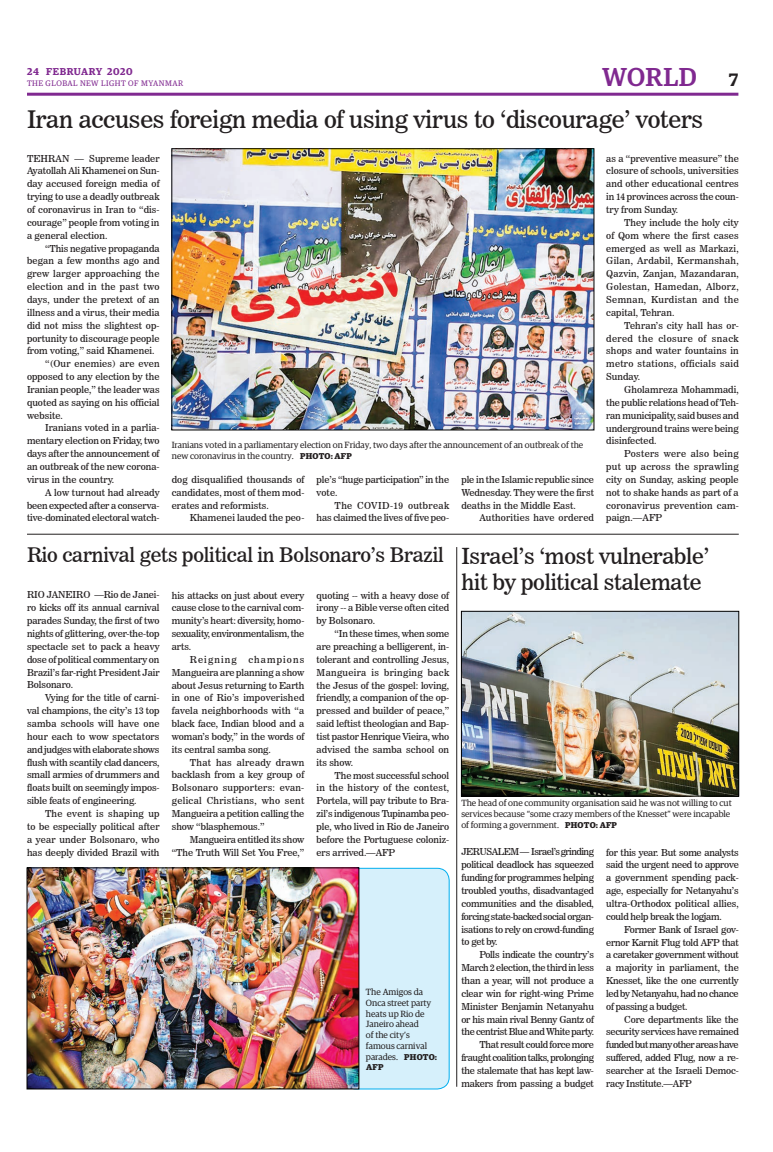
<style>
.page{position:relative;width:773px;height:1152px;background:#fff}
.page>*{position:absolute;margin:0;border:0;box-sizing:border-box;transform-origin:0 0}
.t1{font:500 26px "Guardian Egyp";letter-spacing:.02em;color:#802990}
.t2{font:24px "News 706 BT Roman C";letter-spacing:-.01em;color:#231f20}
.t3{font:22px/26.4px "News 706 BT Roman C";letter-spacing:-.01em;color:#231f20}
.t4{font:20px "News 706 BT Roman C";letter-spacing:-.01em;color:#231f20}
.t5{font:600 10px "Guardian Egyp";letter-spacing:.06em;color:#802990}
.t6{font:9.5px/12.9px "News 706 BT Roman C";letter-spacing:-.005em;color:#231f20;text-align:justify}
.t7{font:9.5px/12.9px "News 706 BT Roman C";letter-spacing:-.025em;color:#231f20;text-align:right}
.t8{font:9.5px "News 706 BT Roman C";letter-spacing:.02em;color:#231f20}
.t9{font:9.5px "News 706 BT Roman C";letter-spacing:.03em;color:#231f20}
.t10{font:9.5px "News 706 BT Roman C";letter-spacing:.015em;color:#231f20}
.t11{font:9px/10.8px "Guardian Egyp";color:#231f20}
.t12{font:700 8.5px "Guardian Egyp";color:#231f20}
.t13{font:8px "Guardian Egyp";letter-spacing:.06em;color:#802990}
.s1{font-weight:600;font-size:18px;color:#231f20}
.s2{font-weight:700;font-size:8.5px}
</style>
<div class="page">
<hr style="left:27px;top:93px;width:711px;height:3px;background:#802990">
<img style="left:174px;top:151px;width:418px;height:277px">
<img style="left:463px;top:613px;width:273px;height:181px">
<div style="left:461px;top:611px;width:277px;height:185px;border:1px solid #000001"></div>
<hr style="left:456px;top:547px;width:1px;height:540px;background:#231f20">
<hr style="left:27px;top:534px;width:711px;height:1px;background:#231f20">
<div style="left:344px;top:868px;width:105px;height:221px;background:#d6f0fb;border-radius:12px"></div>
<div style="left:344px;top:868px;width:105px;height:221px;border:1px solid #00aeef;border-radius:12px"></div>
<img style="left:29px;top:870px;width:328px;height:217px">
<div style="left:27px;top:868px;width:332px;height:221px;border:1px solid #000001"></div>
<p class="t5" style="left:27px;top:64px;width:107px">24 FEBRUARY 2020</p>
<p class="t13" style="left:27px;top:78px;width:158px">THE GLOBAL NEW LIGHT OF MYANMAR</p>
<h1 class="t1" style="left:602px;top:59px;width:138px">WORLD <span class="s1">7</span></h1>
<h2 class="t2" style="left:27px;top:105px;width:677px">Iran accuses foreign media of using virus to ‘discourage’ voters</h2>
<p class="t6" style="left:27px;top:152px;width:134px">TEHRAN — Supreme leader Ayatollah Ali Khamenei on Sun&shy;day accused foreign media of trying to use a deadly outbreak of coronavirus in Iran to “dis&shy;courage” people from voting in a general election.</p>
<p class="t6" style="left:45px;top:242px;width:116px">“This negative propaganda</p>
<p class="t10" style="left:27px;top:255px;width:134px">began a few months ago and</p>
<p class="t8" style="left:27px;top:268px;width:134px">grew larger approaching the</p>
<p class="t9" style="left:27px;top:281px;width:134px">election and in the past two</p>
<p class="t6" style="left:27px;top:293px;width:134px">days, under the pretext of an</p>
<p class="t6" style="left:27px;top:306px;width:134px">illness and a virus, their media</p>
<p class="t6" style="left:27px;top:319px;width:134px">did not miss the slightest op-</p>
<p class="t6" style="left:27px;top:332px;width:134px">portunity to discourage people</p>
<p class="t6" style="left:27px;top:344px;width:129px">from voting,” said Khamenei.</p>
<p class="t8" style="left:45px;top:358px;width:116px">“(Our enemies) are even</p>
<p class="t6" style="left:27px;top:370px;width:134px">opposed to any election by the</p>
<p class="t6" style="left:27px;top:383px;width:134px">Iranian people,” the leader was</p>
<p class="t6" style="left:27px;top:396px;width:134px">quoted as saying on his official</p>
<p class="t6" style="left:27px;top:409px;width:37px">website.</p>
<p class="t6" style="left:45px;top:422px;width:116px">Iranians voted in a parlia-</p>
<p class="t6" style="left:27px;top:434px;width:134px">mentary election on Friday, two</p>
<p class="t6" style="left:27px;top:447px;width:134px">days after the announcement of</p>
<p class="t6" style="left:27px;top:460px;width:134px">an outbreak of the new corona-</p>
<p class="t6" style="left:27px;top:473px;width:89px">virus in the country.</p>
<p class="t6" style="left:45px;top:486px;width:116px">A low turnout had already</p>
<p class="t6" style="left:27px;top:499px;width:134px">been expected after a conserva-</p>
<p class="t6" style="left:27px;top:512px;width:134px">tive-dominated electoral watch-</p>
<p class="t11" style="left:172px;top:439px;width:413px">Iranians voted in a parliamentary election on Friday, two days after the announcement of an outbreak of the new coronavirus in the country. <span class="s2">PHOTO: AFP</span></p>
<p class="t6" style="left:172px;top:473px;width:134px">dog disqualified thousands of candidates, most of them mod&shy;erates and reformists.</p>
<p class="t6" style="left:190px;top:511px;width:116px">Khamenei lauded the peo-</p>
<p class="t6" style="left:316px;top:473px;width:134px">ple’s “huge participation” in the vote.</p>
<p class="t6" style="left:316px;top:499px;width:134px;text-align:right">The COVID-19 outbreak<br>has claimed the lives of five peo-</p>
<p class="t6" style="left:461px;top:473px;width:134px">ple in the Islamic republic since Wednesday. They were the first deaths in the Middle East.</p>
<p class="t8" style="left:479px;top:512px;width:116px">Authorities have ordered</p>
<p class="t6" style="left:606px;top:152px;width:134px">as a “preventive measure” the closure of schools, universities and other educational centres in 14 provinces across the coun&shy;try from Sunday.</p>
<p class="t6" style="left:606px;top:216px;width:134px;text-indent:18px">They include the holy city of Qom where the first cases emerged as well as Markazi, Gilan, Ardabil, Kermanshah, Qazvin, Zanjan, Mazandaran, Golestan, Hamedan, Alborz, Semnan, Kurdistan and the capital, Tehran.</p>
<p class="t6" style="left:606px;top:319px;width:134px;text-indent:18px">Tehran’s city hall has or&shy;dered the closure of snack shops and water fountains in metro stations, officials said Sunday.</p>
<p class="t6" style="left:606px;top:383px;width:134px;text-indent:18px">Gholamreza Mohammadi, the public relations head of Teh&shy;ran municipality, said buses and underground trains were being disinfected.</p>
<p class="t6" style="left:606px;top:447px;width:134px;text-indent:18px">Posters were also being put up across the sprawling city on Sunday, asking people not to shake hands as part of a coronavirus prevention cam&shy;paign.—AFP</p>
<h3 class="t4" style="left:27px;top:543px;width:418px">Rio carnival gets political in Bolsonaro’s Brazil</h3>
<p class="t6" style="left:27px;top:589px;width:134px">RIO JANEIRO —Rio de Janei&shy;ro kicks off its annual carnival parades Sunday, the first of two nights of glittering, over-the-top spectacle set to pack a heavy dose of political commentary on Brazil’s far-right President Jair Bolsonaro.</p>
<p class="t6" style="left:27px;top:691px;width:134px;text-indent:18px">Vying for the title of carni&shy;val champions, the city’s 13 top samba schools will have one hour each to wow spectators and judges with elaborate shows flush with scantily clad dancers, small armies of drummers and floats built on seemingly impos&shy;sible feats of engineering.</p>
<p class="t6" style="left:27px;top:807px;width:134px;text-indent:18px">The event is shaping up to be especially political after a year under Bolsonaro, who has deeply divided Brazil with</p>
<p class="t6" style="left:172px;top:589px;width:134px">his attacks on just about every cause close to the carnival com&shy;munity’s heart: diversity, homo&shy;sexuality, environmentalism, the arts.</p>
<p class="t6" style="left:172px;top:653px;width:134px;text-indent:18px">Reigning champions Mangueira are planning a show about Jesus returning to Earth in one of Rio’s impoverished favela neighborhoods with “a black face, Indian blood and a woman’s body,” in the words of its central samba song.</p>
<p class="t6" style="left:172px;top:756px;width:134px;text-indent:18px">That has already drawn backlash from a key group of Bolsonaro supporters: evan&shy;gelical Christians, who sent Mangueira a petition calling the show “blasphemous.”</p>
<p class="t6" style="left:172px;top:833px;width:134px;text-align:right">Mangueira entitled its show “The Truth Will Set You Free,”</p>
<p class="t6" style="left:316px;top:589px;width:134px">quoting -- with a heavy dose of irony -- a Bible verse often cited by Bolsonaro.</p>
<p class="t6" style="left:316px;top:627px;width:134px;text-indent:18px">“In these times, when some are preaching a belligerent, in&shy;tolerant and controlling Jesus, Mangueira is bringing back the Jesus of the gospel: loving, friendly, a companion of the op&shy;pressed and builder of peace,” said leftist theologian and Bap&shy;tist pastor Henrique Vieira, who advised the samba school on its show.</p>
<p class="t6" style="left:316px;top:769px;width:134px;text-indent:18px">The most successful school in the history of the contest, Portela, will pay tribute to Bra&shy;zil’s indigenous Tupinamba peo&shy;ple, who lived in Rio de Janeiro before the Portuguese coloniz&shy;ers arrived.—AFP</p>
<p class="t11" style="left:366px;top:986px;width:73px">The Amigos da<br>Onca street party heats up Rio de<br>Janeiro ahead<br>of the city’s famous carnival parades. <span class="s2">PHOTO:</span></p>
<p class="t12" style="left:366px;top:1060px;width:19px">AFP</p>
<h3 class="t3" style="left:461px;top:543px;width:249px">Israel’s ‘most vulnerable’ hit by political stalemate</h3>
<p class="t11" style="left:461px;top:797px;width:272px">The head of one community organisation said he was not willing to cut services because “some crazy members of the Knesset” were incapable of forming a government. <span class="s2">PHOTO: AFP</span></p>
<p class="t6" style="left:461px;top:846px;width:134px">JERUSALEM — Israel’s grinding political deadlock has squeezed funding for programmes helping troubled youths, disadvantaged communities and the disabled, forcing state-backed social organ&shy;isations to rely on crowd-funding to get by.</p>
<p class="t7" style="left:461px;top:948px;width:134px">Polls indicate the country’s<br>March 2 election, the third in less than a year, will not produce a clear win for right-wing Prime<br>Minister Benjamin Netanyahu or his main rival Benny Gantz of the centrist Blue and White party.<br>That result could force more fraught coalition talks, prolonging the stalemate that has kept law&shy;makers from passing a budget</p>
<p class="t6" style="left:606px;top:846px;width:134px">for this year. But some analysts said the urgent need to approve a government spending pack&shy;age, especially for Netanyahu’s ultra-Orthodox political allies, could help break the logjam.</p>
<p class="t6" style="left:606px;top:923px;width:134px;text-indent:18px">Former Bank of Israel gov&shy;ernor Karnit Flug told AFP that a caretaker government without a majority in parliament, the Knesset, like the one currently led by Netanyahu, had no chance of passing a budget.</p>
<p class="t6" style="left:606px;top:1013px;width:134px;text-indent:18px">Core departments like the security services have remained funded but many other areas have suffered, added Flug, now a re&shy;searcher at the Israeli Democ&shy;racy Institute.—AFP</p>
</div>
